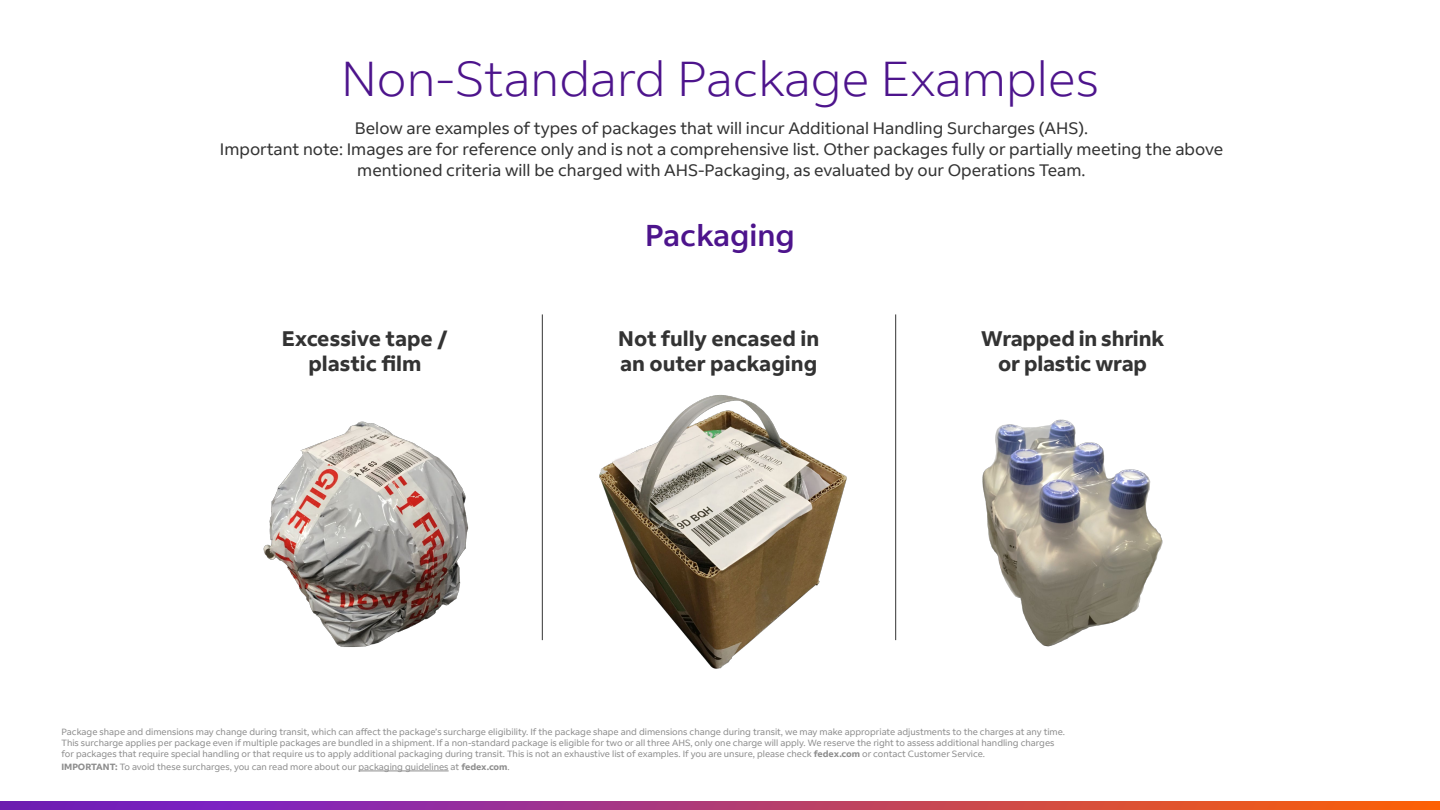
<style>
.page{position:relative;width:1440px;height:810px;background:#fff}
.page>*{position:absolute;margin:0;border:0;box-sizing:border-box;transform-origin:0 0}
.t1{font:300 48.75px "Fed Ex Sans";color:#4d148c}
.t2{font:500 30px "Fed Ex Sans";color:#4d148c}
.t3{font:700 21px/25.2px "Fed Ex Sans";color:#333;text-align:center}
.t4{font:16.5px/21px "Fed Ex Sans";color:#333;text-align:center}
.t5{font:9px/10.8px "Fed Ex Sans";color:#8e8e8e}
.s1{font-weight:700}
</style>
<div class="page">
<svg style="left:0;top:801px;width:1440px;height:9px;background:#b13c70"></svg>
<img style="left:599px;top:395px;width:248px;height:274px">
<img style="left:982px;top:419px;width:181px;height:228px">
<img style="left:263px;top:421px;width:206px;height:226px">
<hr style="left:896px;top:314px;width:1px;height:326px;background:#333">
<hr style="left:542px;top:314px;width:1px;height:326px;background:#333">
<hr style="left:358px;top:771px;width:91px;height:1px;background:#8e8e8e">
<h1 class="t1" style="left:341px;top:51px;width:759px">Non-Standard Package Examples</h1>
<p class="t4" style="left:220px;top:118px;width:1005px">Below are examples of types of packages that will incur Additional Handling Surcharges (AHS).<br>Important note: Images are for reference only and is not a comprehensive list. Other packages fully or partially meeting the above mentioned criteria will be charged with AHS-Packaging, as evaluated by our Operations Team.</p>
<h2 class="t2" style="left:645px;top:218px;width:151px">Packaging</h2>
<h3 class="t3" style="left:282px;top:326px;width:167px">Excessive tape / plastic film</h3>
<h3 class="t3" style="left:618px;top:326px;width:202px;text-align:left">Not fully encased in an outer packaging</h3>
<h3 class="t3" style="left:981px;top:326px;width:184px">Wrapped in shrink or plastic wrap</h3>
<p class="t5" style="left:62px;top:727px;width:1005px">Package shape and dimensions may change during transit, which can affect the package’s surcharge eligibility. If the package shape and dimensions change during transit, we may make appropriate adjustments to the charges at any time.<br>This surcharge applies per package even if multiple packages are bundled in a shipment. If a non-standard package is eligible for two or all three AHS, only one charge will apply. We reserve the right to assess additional handling charges for packages that require special handling or that require us to apply additional packaging during transit. This is not an exhaustive list of examples. If you are unsure, please check <span class="s1">fedex.com</span> or contact Customer Service.</p>
<p class="t5" style="left:62px;top:761px;width:450px"><span class="s1">IMPORTANT:</span> To avoid these surcharges, you can read more about our packaging guidelines at <span class="s1">fedex.com</span>.</p>
</div>
